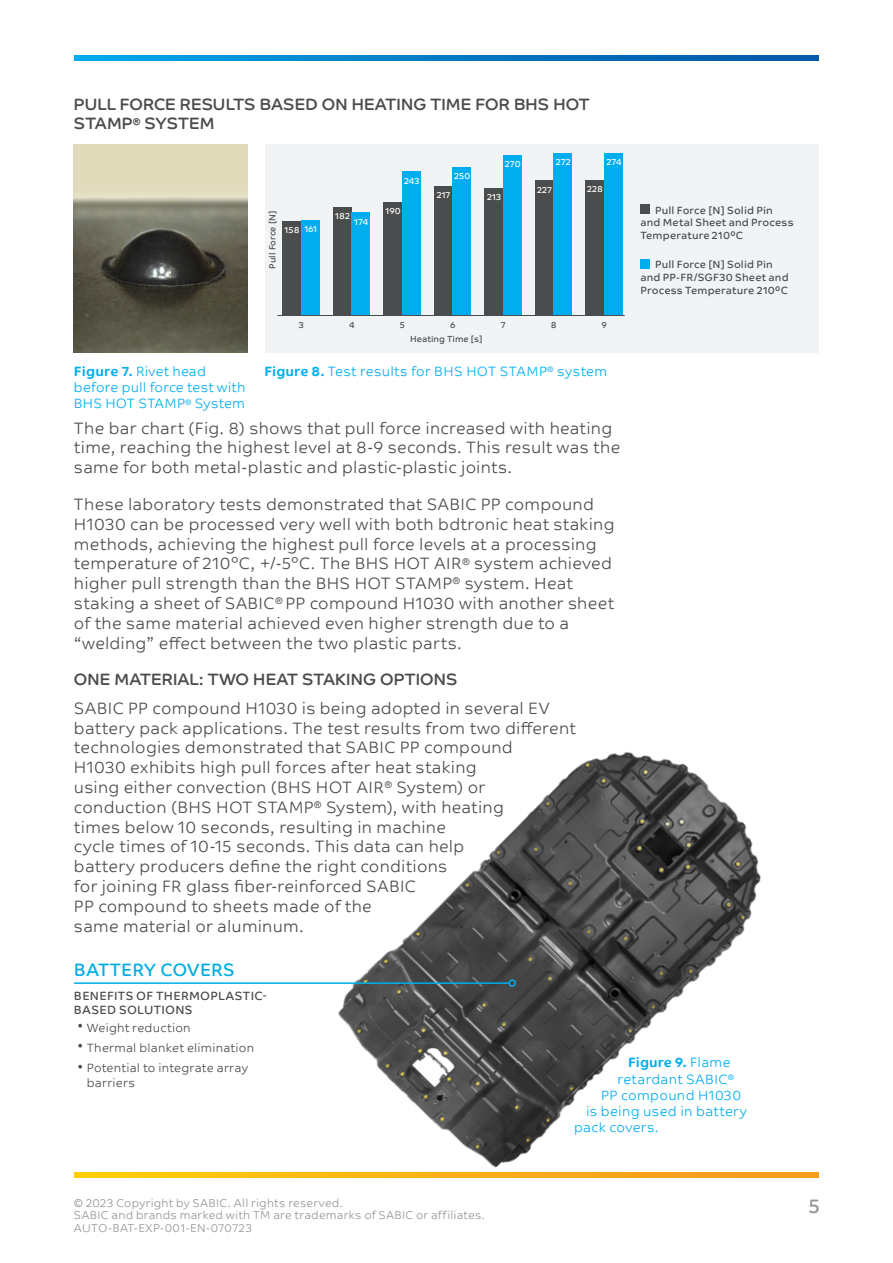
<style>
.page{position:relative;width:893px;height:1263px;background:#fff}
.page>*{position:absolute;margin:0;border:0;box-sizing:border-box;transform-origin:0 0}
.t1{font:300 30px "SABIC Typeface Text";color:#484a4d}
.t2{font:19.95px "SABIC Typeface Text";color:#939598}
.t3{font:18px "SABIC Typeface Text";letter-spacing:-.005em;color:#00ade2}
.t4{font:300 16.5px/19.8px "SABIC Typeface Text";letter-spacing:.015em;color:#4b4c4d}
.t5{font:16.5px/19.8px "SABIC Typeface Headline";letter-spacing:.01em;color:#4b4c4d}
.t6{font:300 13.5px/16.2px "SABIC Typeface Text";letter-spacing:.025em;color:#00aeef}
.t7{font:700 13.5px "SABIC Typeface Text";letter-spacing:.005em;color:#00aeef}
.t8{font:300 12px/14.4px "SABIC Typeface Text";letter-spacing:.02em;color:#484a4d}
.t9{font:12px/14.4px "SABIC Typeface Text";letter-spacing:.025em;color:#484a4d}
.t10{font:300 11.4px/12.9px "SABIC Typeface Text";letter-spacing:.02em;color:#939598}
.t11{font:10.5px/12.6px "SABIC Typeface Text";letter-spacing:.015em;color:#4b4c4d}
.t12{font:8.85px "SABIC Typeface Text";color:#fff}
.t13{font:8.85px "SABIC Typeface Text";color:#4b4c4d}
.s1{font-weight:700}
.s2{font-weight:300}
</style>
<div class="page">
<svg style="left:74px;top:55px;width:745px;height:6px;background:#007cc5"></svg>
<div style="left:75px;top:1172px;width:744px;height:6px;background:#fec40e"></div>
<div style="left:265px;top:145px;width:554px;height:208px;background:#f2f3f4"></div>
<div style="left:283px;top:221px;width:18px;height:94px;background:#4b4c4d"></div>
<div style="left:301px;top:220px;width:19px;height:95px;background:#00aeef"></div>
<div style="left:333px;top:207px;width:19px;height:108px;background:#4b4c4d"></div>
<div style="left:352px;top:212px;width:18px;height:103px;background:#00aeef"></div>
<div style="left:384px;top:202px;width:18px;height:113px;background:#4b4c4d"></div>
<div style="left:402px;top:171px;width:19px;height:144px;background:#00aeef"></div>
<div style="left:434px;top:186px;width:19px;height:129px;background:#4b4c4d"></div>
<div style="left:453px;top:167px;width:18px;height:148px;background:#00aeef"></div>
<div style="left:485px;top:188px;width:18px;height:127px;background:#4b4c4d"></div>
<div style="left:503px;top:155px;width:19px;height:160px;background:#00aeef"></div>
<div style="left:535px;top:180px;width:19px;height:135px;background:#4b4c4d"></div>
<div style="left:554px;top:153px;width:18px;height:162px;background:#00aeef"></div>
<div style="left:586px;top:180px;width:18px;height:135px;background:#4b4c4d"></div>
<div style="left:604px;top:153px;width:19px;height:162px;background:#00aeef"></div>
<hr style="left:277px;top:315px;width:348px;height:1px;background:#4b4c4d">
<img style="left:74px;top:145px;width:173px;height:208px">
<div style="left:640px;top:204px;width:10px;height:10px;background:#4b4c4d"></div>
<div style="left:640px;top:259px;width:10px;height:9px;background:#00aeef"></div>
<img style="left:320px;top:751px;width:489px;height:427px">
<hr style="left:74px;top:982px;width:435px;height:2px;background:#00aeef">
<div style="left:508px;top:979px;width:8px;height:8px;border:2px solid #00aeef;border-radius:50%"></div>
<p class="t5" style="left:74px;top:92px;width:517px">PULL FORCE RESULTS BASED ON HEATING TIME FOR BHS HOT<br>STAMP<sup>®</sup> SYSTEM</p>
<p class="t12" style="left:404px;top:175px;width:17px">243</p>
<p class="t12" style="left:454px;top:171px;width:18px">250</p>
<p class="t12" style="left:505px;top:159px;width:17px">270</p>
<p class="t12" style="left:556px;top:157px;width:17px">272</p>
<p class="t12" style="left:606px;top:157px;width:17px">274</p>
<p class="t12" style="left:437px;top:190px;width:15px">217</p>
<p class="t12" style="left:487px;top:192px;width:16px">213</p>
<p class="t12" style="left:537px;top:184px;width:17px">227</p>
<p class="t12" style="left:587px;top:184px;width:17px">228</p>
<p class="t13" style="left:267px;top:269px;width:59px;rotate:-90deg">Pull Force [N]</p>
<p class="t11" style="left:640px;top:204px;width:155px;text-indent:15px">Pull Force [N] Solid Pin and Metal Sheet and Process<br>Temperature 210⁰C</p>
<p class="t12" style="left:386px;top:206px;width:17px">190</p>
<p class="t12" style="left:335px;top:211px;width:16px">182</p>
<p class="t12" style="left:354px;top:216px;width:16px">174</p>
<p class="t12" style="left:285px;top:224px;width:34px">158 161</p>
<p class="t11" style="left:640px;top:258px;width:150px;text-align:center">Pull Force [N] Solid Pin<br>and PP-FR/SGF30 Sheet and<br>Process Temperature 210⁰C</p>
<p class="t13" style="left:299px;top:319px;width:7px">3</p>
<p class="t13" style="left:349px;top:319px;width:7px">4</p>
<p class="t13" style="left:400px;top:319px;width:7px">5</p>
<p class="t13" style="left:450px;top:319px;width:7px">6</p>
<p class="t13" style="left:501px;top:319px;width:7px">7</p>
<p class="t13" style="left:551px;top:319px;width:7px">8</p>
<p class="t13" style="left:601px;top:319px;width:7px">9</p>
<p class="t13" style="left:410px;top:334px;width:74px">Heating Time [s]</p>
<p class="t6" style="left:74px;top:362px;width:173px"><span class="s1">Figure 7.</span> Rivet head before pull force test with<br>BHS HOT STAMP<sup>®</sup> System</p>
<p class="t6" style="left:264px;top:362px;width:344px"><span class="s1">Figure 8.</span> Test results for BHS HOT STAMP<sup>®</sup> system</p>
<p class="t4" style="left:74px;top:417px;width:548px">The bar chart (Fig. 8) shows that pull force increased with heating time, reaching the highest level at 8-9 seconds. This result was the same for both metal-plastic and plastic-plastic joints.</p>
<p class="t4" style="left:74px;top:493px;width:542px">These laboratory tests demonstrated that SABIC PP compound H1030 can be processed very well with both bdtronic heat staking methods, achieving the highest pull force levels at a processing temperature of 210°C, +/-5°C. The BHS HOT AIR<sup>®</sup> system achieved higher pull strength than the BHS HOT STAMP<sup>®</sup> system. Heat staking a sheet of SABIC<sup>®</sup> PP compound H1030 with another sheet of the same material achieved even higher strength due to a “welding” effect between the two plastic parts.</p>
<p class="t5" style="left:74px;top:668px;width:385px">ONE MATERIAL: TWO HEAT STAKING OPTIONS</p>
<p class="t4" style="left:74px;top:697px;width:503px">SABIC PP compound H1030 is being adopted in several EV battery pack applications. The test results from two different technologies demonstrated that SABIC PP compound<br>H1030 exhibits high pull forces after heat staking<br>using either convection (BHS HOT AIR<sup>®</sup> System) or conduction (BHS HOT STAMP<sup>®</sup> System), with heating<br>times below 10 seconds, resulting in machine<br>cycle times of 10-15 seconds. This data can help<br>battery producers define the right conditions<br>for joining FR glass fiber-reinforced SABIC<br>PP compound to sheets made of the<br>same material or aluminum.</p>
<p class="t3" style="left:74px;top:959px;width:162px">BATTERY COVERS</p>
<p class="t9" style="left:74px;top:988px;width:194px">BENEFITS OF THERMOPLASTIC-<br>BASED SOLUTIONS</p>
<h1 class="t1" style="left:76px;top:997px;width:10px">·</h1>
<p class="t8" style="left:87px;top:1019px;width:106px">Weight reduction</p>
<h1 class="t1" style="left:76px;top:1018px;width:10px">·</h1>
<p class="t8" style="left:87px;top:1039px;width:169px">Thermal blanket elimination</p>
<h1 class="t1" style="left:76px;top:1038px;width:10px">·</h1>
<p class="t8" style="left:87px;top:1060px;width:163px">Potential to integrate array barriers</p>
<p class="t7" style="left:628px;top:1050px;width:104px">Figure 9. <span class="s2">Flame</span></p>
<p class="t6" style="left:618px;top:1070px;width:118px">retardant SABIC<sup>®</sup></p>
<p class="t6" style="left:601px;top:1086px;width:142px">PP compound H1030</p>
<p class="t6" style="left:586px;top:1102px;width:162px">is being used in battery</p>
<p class="t6" style="left:574px;top:1118px;width:86px">pack covers.</p>
<p class="t10" style="left:74px;top:1195px;width:412px">© 2023 Copyright by SABIC. All rights reserved.<br>SABIC and brands marked with TM are trademarks of SABIC or affiliates.<br>AUTO-BAT-EXP-001-EN-070723</p>
<p class="t2" style="left:808px;top:1194px;width:13px">5</p>
</div>
